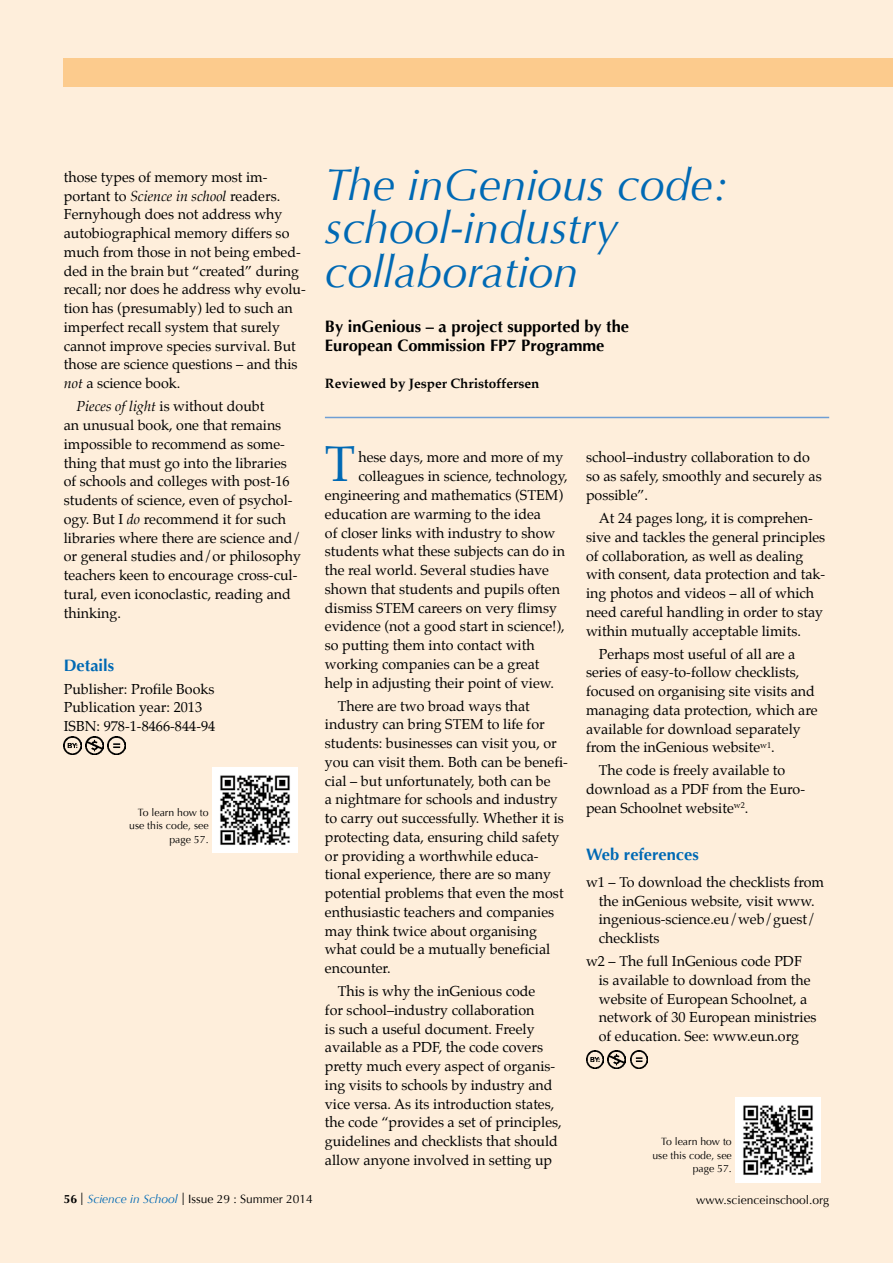
<style>
.page{position:relative;width:893px;height:1263px;background:#feeedb}
.page>*{position:absolute;margin:0;border:0;box-sizing:border-box;transform-origin:0 0}
.t1{font:49.8px "Palatino";color:#0069b4}
.t2{font:italic 45px/43.5px "Optima";color:#0069b4}
.t3{font:700 16.5px/19.5px "Optima";color:#000}
.t4{font:700 16.5px "Optima";color:#0069b4}
.t5{font:14.25px/18.8px "Palatino";color:#000}
.t6{font:700 13.5px "Palatino";color:#000}
.t7{font:12px "Optima";color:#000}
.t8{font:10.5px/13.5px "Optima";color:#000;text-align:right}
.s1{font-style:italic}
.s2{font-weight:700}
.s3{font-family:"Helvetica Neue LT Pro";font-weight:100;font-size:17.25px}
.s4{font-style:italic;color:#0069b4}
</style>
<div class="page">
<div style="left:64px;top:58px;width:829px;height:28px;background:#fccb8d"></div>
<img style="left:586px;top:1051px;width:17px;height:17px">
<img style="left:608px;top:1051px;width:17px;height:17px">
<img style="left:630px;top:1051px;width:17px;height:17px">
<img style="left:64px;top:737px;width:17px;height:17px">
<img style="left:86px;top:737px;width:17px;height:17px">
<img style="left:108px;top:737px;width:17px;height:17px">
<hr style="left:325px;top:417px;width:504px;height:1px;background:#6f9ed4">
<img style="left:213px;top:767px;width:85px;height:86px">
<img style="left:736px;top:1097px;width:85px;height:85px">
<p class="t5" style="left:64px;top:168px;width:244px">those types of memory most im&shy;portant to <span class="s1">Science in school</span> readers.<br>Fernyhough does not address why autobiographical memory differs so much from those in not being embed&shy;ded in the brain but “created” during recall; nor does he address why evolu&shy;tion has (presumably) led to such an imperfect recall system that surely cannot improve species survival. But those are science questions – and this <span class="s1">not</span> a science book.</p>
<p class="t5" style="left:64px;top:397px;width:239px;text-indent:13px"><span class="s1">Pieces of light</span> is without doubt<br>an unusual book, one that remains impossible to recommend as some&shy;thing that must go into the libraries of schools and colleges with post-16 students of science, even of psychol&shy;ogy. But I <span class="s1">do</span> recommend it for such libraries where there are science and/ or general studies and/or philosophy teachers keen to encourage cross-cul&shy;tural, even iconoclastic, reading and thinking.</p>
<p class="t4" style="left:64px;top:655px;width:52px">Details</p>
<p class="t5" style="left:64px;top:679px;width:153px">Publisher: Profile Books<br>Publication year: 2013<br>ISBN: 978-1-8466-844-94</p>
<p class="t8" style="left:129px;top:806px;width:81px">To learn how to use this code, see page 57.</p>
<h2 class="t2" style="left:325px;top:163px;width:405px">The inGenious code: school-industry collaboration</h2>
<p class="t3" style="left:325px;top:317px;width:306px">By inGenious – a project supported by the<br>European Commission FP7 Programme</p>
<p class="t6" style="left:325px;top:372px;width:216px">Reviewed by Jesper Christoffersen</p>
<h1 class="t1" style="left:325px;top:423px;width:32px">T</h1>
<p class="t5" style="left:358px;top:448px;width:206px">hese days, more and more of my</p>
<p class="t5" style="left:358px;top:467px;width:211px">colleagues in science, technology,</p>
<p class="t5" style="left:325px;top:486px;width:240px">engineering and mathematics (STEM)</p>
<p class="t5" style="left:325px;top:504px;width:218px">education are warming to the idea</p>
<p class="t5" style="left:325px;top:523px;width:232px">of closer links with industry to show</p>
<p class="t5" style="left:325px;top:542px;width:242px">students what these subjects can do in</p>
<p class="t5" style="left:325px;top:561px;width:226px">the real world. Several studies have</p>
<p class="t5" style="left:325px;top:579px;width:237px">shown that students and pupils often</p>
<p class="t5" style="left:325px;top:598px;width:234px">dismiss STEM careers on very flimsy</p>
<p class="t5" style="left:325px;top:617px;width:241px">evidence (not a good start in science!),</p>
<p class="t5" style="left:325px;top:636px;width:211px">so putting them into contact with</p>
<p class="t5" style="left:325px;top:654px;width:216px">working companies can be a great</p>
<p class="t5" style="left:325px;top:673px;width:231px">help in adjusting their point of view.</p>
<p class="t5" style="left:325px;top:696px;width:245px;text-indent:13px">There are two broad ways that industry can bring STEM to life for students: businesses can visit you, or you can visit them. Both can be benefi&shy;cial – but unfortunately, both can be<br>a nightmare for schools and industry to carry out successfully. Whether it is protecting data, ensuring child safety or providing a worthwhile educa&shy;tional experience, there are so many potential problems that even the most enthusiastic teachers and companies may think twice about organising what could be a mutually beneficial encounter.</p>
<p class="t5" style="left:325px;top:982px;width:238px;text-indent:13px">This is why the inGenious code<br>for school–industry collaboration<br>is such a useful document. Freely available as a PDF, the code covers pretty much every aspect of organis&shy;ing visits to schools by industry and vice versa. As its introduction states, the code “provides a set of principles, guidelines and checklists that should allow anyone involved in setting up</p>
<p class="t5" style="left:586px;top:448px;width:237px">school–industry collaboration to do so as safely, smoothly and securely as possible”.</p>
<p class="t5" style="left:586px;top:509px;width:241px;text-indent:13px">At 24 pages long, it is comprehen&shy;sive and tackles the general principles of collaboration, as well as dealing with consent, data protection and tak&shy;ing photos and videos – all of which need careful handling in order to stay within mutually acceptable limits.</p>
<p class="t5" style="left:586px;top:644px;width:233px;text-indent:13px">Perhaps most useful of all are a series of easy-to-follow checklists, focused on organising site visits and managing data protection, which are available for download separately from the inGenious website<sup>w1</sup>.</p>
<p class="t5" style="left:586px;top:761px;width:221px;text-indent:13px">The code is freely available to download as a PDF from the Euro&shy;pean Schoolnet website<sup>w2</sup>.</p>
<p class="t4" style="left:586px;top:844px;width:114px">Web references</p>
<p class="t5" style="left:599px;top:872px;width:227px;text-indent:-13px">w1 – To download the checklists from the inGenious website, visit www. ingenious-science.eu/web/guest/ checklists</p>
<p class="t5" style="left:599px;top:952px;width:219px;text-indent:-13px">w2 – The full InGenious code PDF<br>is available to download from the website of European Schoolnet, a network of 30 European ministries of education. See: www.eun.org</p>
<p class="t8" style="left:652px;top:1135px;width:81px">To learn how to use this code, see page 57.</p>
<p class="t7" style="left:64px;top:1192px;width:251px"><span class="s2">56</span> <span class="s3">I</span> <span class="s4">Science in School</span> <span class="s3">I</span> Issue 29 : Summer 2014</p>
<p class="t7" style="left:696px;top:1192px;width:134px">www.scienceinschool.org</p>
</div>
